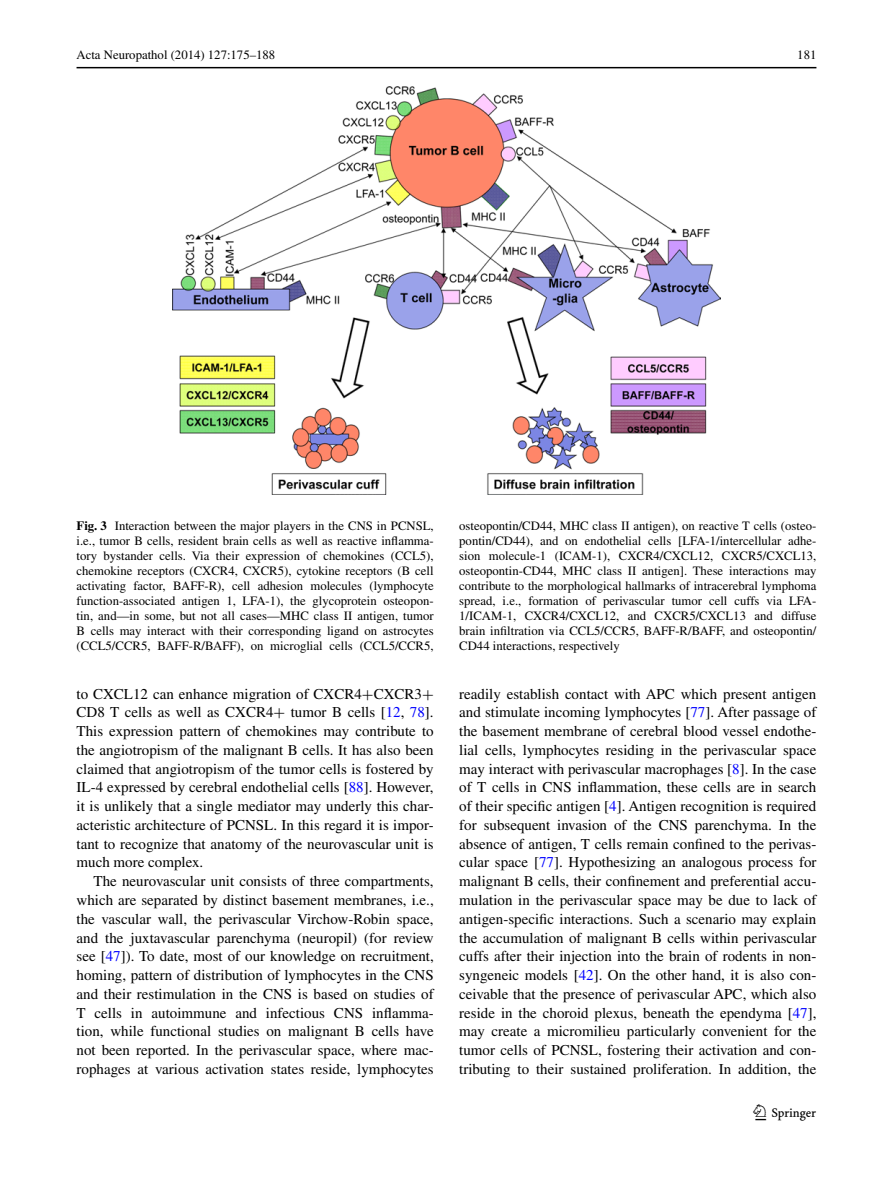
<style>
.page{position:relative;width:893px;height:1187px;background:#fff}
.page>*{position:absolute;margin:0;border:0;box-sizing:border-box;transform-origin:0 0}
.t1{font:22.5px "Springnew";color:#000}
.t2{font:15px/18.8px "Times";color:#000;text-align:justify}
.t3{font:12.75px/15px "Times";color:#000;text-align:justify}
.s1{font-weight:700}
.s2{font-family:"MTSY"}
.s3{color:#00f}
</style>
<div class="page">
<hr style="left:77px;top:67px;width:739px;height:1px;background:#000">
<img style="left:172px;top:87px;width:549px;height:407px">
<p class="t3" style="left:77px;top:48px;width:200px">Acta Neuropathol (2014) 127:175–188</p>
<p class="t3" style="left:797px;top:48px;width:21px">181</p>
<p class="t3" style="left:77px;top:518px;width:359px"><span class="s1">Fig. 3</span> Interaction between the major players in the CNS in PCNSL, i.e., tumor B cells, resident brain cells as well as reactive inflamma&shy;tory bystander cells. Via their expression of chemokines (CCL5), chemokine receptors (CXCR4, CXCR5), cytokine receptors (B cell activating factor, BAFF-R), cell adhesion molecules (lymphocyte function-associated antigen 1, LFA-1), the glycoprotein osteopon&shy;tin, and—in some, but not all cases—MHC class II antigen, tumor B cells may interact with their corresponding ligand on astrocytes (CCL5/CCR5, BAFF-R/BAFF), on microglial cells (CCL5/CCR5,</p>
<p class="t3" style="left:459px;top:518px;width:359px">osteopontin/CD44, MHC class II antigen), on reactive T cells (osteo&shy;pontin/CD44), and on endothelial cells [LFA-1/intercellular adhe&shy;sion molecule-1 (ICAM-1), CXCR4/CXCL12, CXCR5/CXCL13, osteopontin-CD44, MHC class II antigen]. These interactions may contribute to the morphological hallmarks of intracerebral lymphoma spread, i.e., formation of perivascular tumor cell cuffs via LFA-1/ICAM-1, CXCR4/CXCL12, and CXCR5/CXCL13 and diffuse brain infiltration via CCL5/CCR5, BAFF-R/BAFF, and osteopontin/ CD44 interactions, respectively</p>
<p class="t2" style="left:77px;top:684px;width:359px">to CXCL12 can enhance migration of CXCR4<span class="s2">+</span>CXCR3<span class="s2">+ </span>CD8 T cells as well as CXCR4<span class="s2">+</span> tumor B cells [<span class="s3">12</span>, <span class="s3">78</span>].<br>This expression pattern of chemokines may contribute to the angiotropism of the malignant B cells. It has also been claimed that angiotropism of the tumor cells is fostered by IL-4 expressed by cerebral endothelial cells [<span class="s3">88</span>]. However, it is unlikely that a single mediator may underly this char&shy;acteristic architecture of PCNSL. In this regard it is impor&shy;tant to recognize that anatomy of the neurovascular unit is much more complex.</p>
<p class="t2" style="left:77px;top:871px;width:359px;text-indent:17px">The neurovascular unit consists of three compartments, which are separated by distinct basement membranes, i.e., the vascular wall, the perivascular Virchow-Robin space, and the juxtavascular parenchyma (neuropil) (for review see [<span class="s3">47</span>]). To date, most of our knowledge on recruitment, homing, pattern of distribution of lymphocytes in the CNS and their restimulation in the CNS is based on studies of T cells in autoimmune and infectious CNS inflamma&shy;tion, while functional studies on malignant B cells have not been reported. In the perivascular space, where mac&shy;rophages at various activation states reside, lymphocytes</p>
<p class="t2" style="left:459px;top:684px;width:359px">readily establish contact with APC which present antigen and stimulate incoming lymphocytes [<span class="s3">77</span>]. After passage of the basement membrane of cerebral blood vessel endothe&shy;lial cells, lymphocytes residing in the perivascular space may interact with perivascular macrophages [<span class="s3">8</span>]. In the case of T cells in CNS inflammation, these cells are in search of their specific antigen [<span class="s3">4</span>]. Antigen recognition is required for subsequent invasion of the CNS parenchyma. In the absence of antigen, T cells remain confined to the perivas&shy;cular space [<span class="s3">77</span>]. Hypothesizing an analogous process for malignant B cells, their confinement and preferential accu&shy;mulation in the perivascular space may be due to lack of antigen-specific interactions. Such a scenario may explain the accumulation of malignant B cells within perivascular cuffs after their injection into the brain of rodents in non&shy;syngeneic models [<span class="s3">42</span>]. On the other hand, it is also con&shy;ceivable that the presence of perivascular APC, which also reside in the choroid plexus, beneath the ependyma [<span class="s3">47</span>], may create a micromilieu particularly convenient for the tumor cells of PCNSL, fostering their activation and con&shy;tributing to their sustained proliferation. In addition, the</p>
<h1 class="t1" style="left:755px;top:1104px;width:62px">1 3</h1>
</div>
